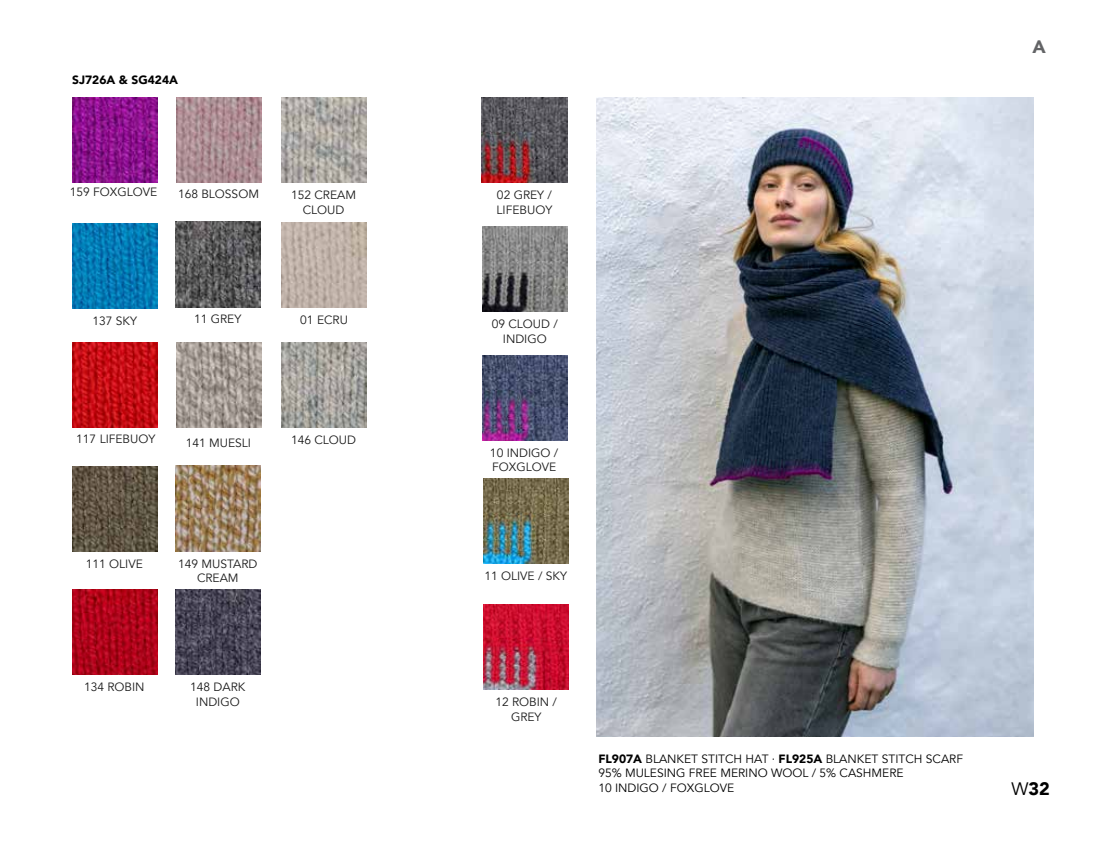
<style>
.page{position:relative;width:1106px;height:851px;background:#fff}
.page>*{position:absolute;margin:0;border:0;box-sizing:border-box;transform-origin:0 0}
.t1{font:900 18px "Avenir";color:#000}
.t2{font:900 18px "Avenir";color:#636466}
.t3{font:12px/14.4px "Avenir";color:#1a1a1a;text-align:center}
.t4{font:12px/14.4px "Avenir";color:#000}
.t5{font:900 12px "Avenir";color:#000}
.s1{font-weight:900}
.s2{font-weight:400}
</style>
<div class="page">
<img style="left:597px;top:98px;width:436px;height:638px">
<img style="left:72px;top:466px;width:85px;height:85px">
<img style="left:72px;top:342px;width:85px;height:85px">
<img style="left:281px;top:223px;width:86px;height:85px">
<img style="left:176px;top:222px;width:85px;height:85px">
<img style="left:176px;top:589px;width:85px;height:85px">
<img style="left:176px;top:466px;width:85px;height:85px">
<img style="left:72px;top:223px;width:85px;height:85px">
<img style="left:176px;top:342px;width:85px;height:85px">
<img style="left:482px;top:355px;width:85px;height:85px">
<img style="left:483px;top:478px;width:86px;height:85px">
<img style="left:482px;top:98px;width:85px;height:85px">
<img style="left:483px;top:226px;width:85px;height:85px">
<img style="left:483px;top:604px;width:86px;height:85px">
<img style="left:72px;top:589px;width:85px;height:85px">
<img style="left:281px;top:98px;width:86px;height:85px">
<img style="left:281px;top:342px;width:86px;height:85px">
<img style="left:72px;top:98px;width:85px;height:85px">
<img style="left:176px;top:98px;width:85px;height:85px">
<p class="t5" style="left:72px;top:69px;width:107px">SJ726A &amp; SG424A</p>
<p class="t3" style="left:70px;top:185px;width:89px">159 FOXGLOVE</p>
<p class="t3" style="left:178px;top:187px;width:82px">168 BLOSSOM</p>
<p class="t3" style="left:291px;top:188px;width:66px">152 CREAM<br>CLOUD</p>
<p class="t3" style="left:93px;top:314px;width:46px">137 SKY</p>
<p class="t3" style="left:194px;top:312px;width:49px">11 GREY</p>
<p class="t3" style="left:300px;top:313px;width:49px">01 ECRU</p>
<p class="t3" style="left:76px;top:431px;width:80px">117 LIFEBUOY</p>
<p class="t3" style="left:186px;top:436px;width:67px">141 MUESLI</p>
<p class="t3" style="left:291px;top:433px;width:66px">146 CLOUD</p>
<p class="t3" style="left:86px;top:557px;width:58px">111 OLIVE</p>
<p class="t3" style="left:178px;top:556px;width:81px">149 MUSTARD<br>CREAM</p>
<p class="t3" style="left:84px;top:679px;width:62px">134 ROBIN</p>
<p class="t3" style="left:190px;top:680px;width:57px">148 DARK<br>INDIGO</p>
<h1 class="t2" style="left:1032px;top:31px;width:15px">A</h1>
<p class="t3" style="left:496px;top:188px;width:57px;text-align:left">02 GREY /<br>LIFEBUOY</p>
<p class="t3" style="left:492px;top:317px;width:68px">09 CLOUD /<br>INDIGO</p>
<p class="t3" style="left:490px;top:445px;width:70px;text-align:left">10 INDIGO /<br>FOXGLOVE</p>
<p class="t3" style="left:484px;top:568px;width:84px">11 OLIVE / SKY</p>
<p class="t3" style="left:495px;top:695px;width:63px">12 ROBIN /<br>GREY</p>
<p class="t4" style="left:598px;top:751px;width:366px"><span class="s1">FL907A</span> BLANKET STITCH HAT · <span class="s1">FL925A</span> BLANKET STITCH SCARF<br>95% MULESING FREE MERINO WOOL / 5% CASHMERE<br>10 INDIGO / FOXGLOVE</p>
<h1 class="t1" style="left:1011px;top:772px;width:40px"><span class="s2">W</span>32</h1>
</div>
